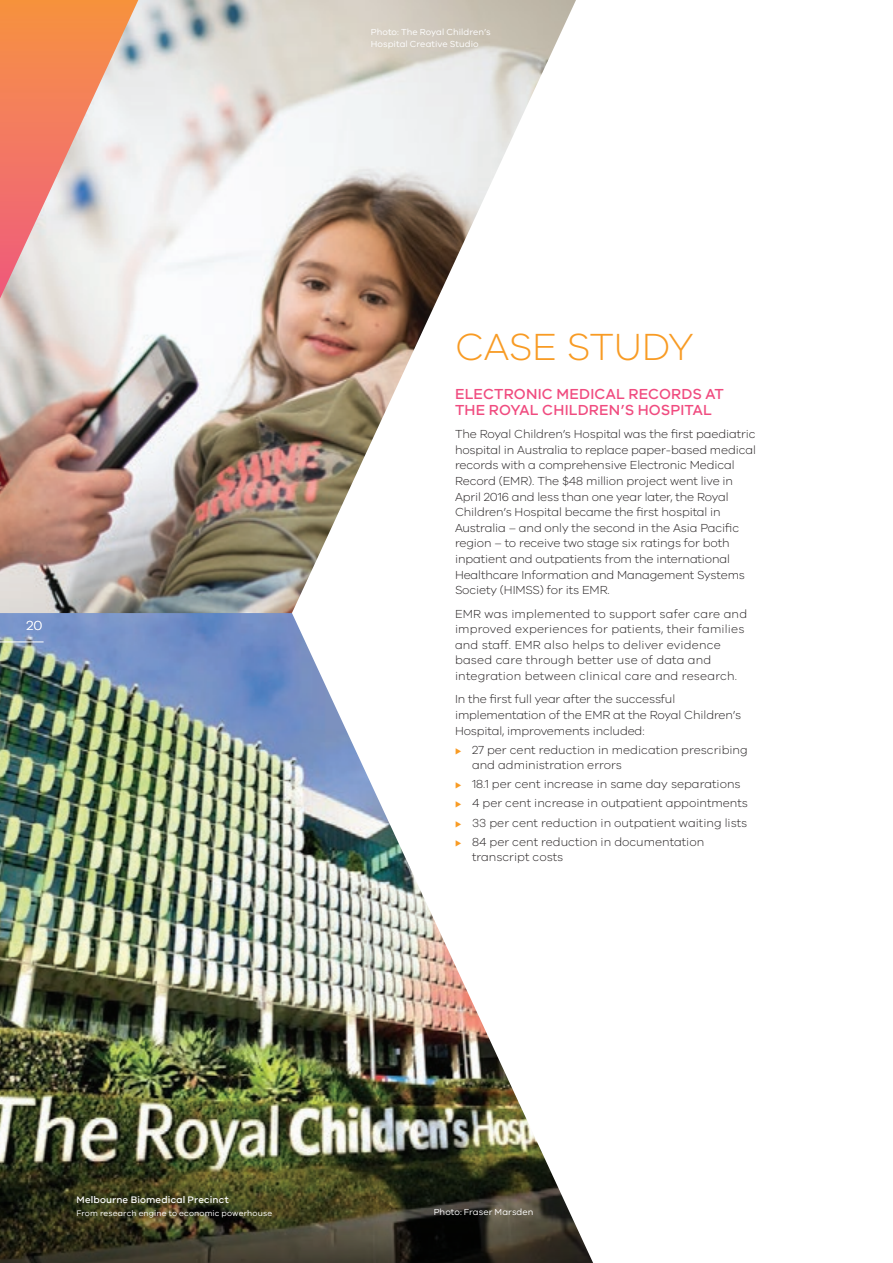
<style>
.page{position:relative;width:893px;height:1263px;background:#fff}
.page>*{position:absolute;margin:0;border:0;box-sizing:border-box;transform-origin:0 0}
.t1{font:300 39px "VIC";letter-spacing:-.01em;color:#f89b24}
.t2{font:500 15px/15.6px "VIC";letter-spacing:.015em;color:#f04b7f}
.t3{font:300 13.5px "VIC";color:#fff}
.t4{font:300 12px/15.6px "VIC";letter-spacing:-.01em;color:#231f20}
.t5{font:300 12px/15.6px "VIC";letter-spacing:.015em;color:#231f20}
.t6{font:500 9.75px "VIC";letter-spacing:.015em;color:#fff}
.t7{font:9px/12px "VIC";letter-spacing:.005em;color:#fff}
.t8{font:8.25px "VIC";letter-spacing:.015em;color:#fff}
.s1{color:#f89b24}
</style>
<div class="page">
<img style="left:0;top:613px;width:291px;height:521px">
<img style="left:0;top:1134px;width:291px;height:129px">
<img style="left:291px;top:613px;width:302px;height:650px">
<img style="left:0;top:0;width:576px;height:613px">
<svg style="left:0;top:0;width:138px;height:299px;background:#ecb29d"></svg>
<hr style="left:0;top:642px;width:44px;height:1px;background:#fff">
<p class="t3" style="left:26px;top:617px;width:18px">20</p>
<p class="t7" style="left:371px;top:25px;width:121px">Photo: The Royal Children’s<br>Hospital Creative Studio</p>
<h1 class="t1" style="left:455px;top:324px;width:240px">CASE STUDY</h1>
<p class="t2" style="left:455px;top:386px;width:270px">ELECTRONIC MEDICAL RECORDS AT<br>THE ROYAL CHILDREN’S HOSPITAL</p>
<p class="t4" style="left:455px;top:426px;width:302px">The Royal Children’s Hospital was the first paediatric hospital in Australia to replace paper-based medical records with a comprehensive Electronic Medical Record (EMR). The $48 million project went live in April 2016 and less than one year later, the Royal Children’s Hospital became the first hospital in Australia – and only the second in the Asia Pacific region – to receive two stage six ratings for both inpatient and outpatients from the international Healthcare Information and Management Systems Society (HIMSS) for its EMR.</p>
<p class="t5" style="left:455px;top:605px;width:294px">EMR was implemented to support safer care and improved experiences for patients, their families and staff. EMR also helps to deliver evidence based care through better use of data and integration between clinical care and research.</p>
<p class="t4" style="left:455px;top:691px;width:288px">In the first full year after the successful implementation of the EMR at the Royal Children’s<br>Hospital, improvements included:</p>
<p class="t4" style="left:472px;top:742px;width:277px;line-height:15px;text-indent:-17px"><span class="s1">◆</span> 27 per cent reduction in medication prescribing and administration errors</p>
<p class="t4" style="left:455px;top:776px;width:287px"><span class="s1">◆</span> 18.1 per cent increase in same day separations</p>
<p class="t4" style="left:455px;top:795px;width:295px"><span class="s1">◆</span> 4 per cent increase in outpatient appointments</p>
<p class="t4" style="left:455px;top:814px;width:294px"><span class="s1">◆</span> 33 per cent reduction in outpatient waiting lists</p>
<p class="t4" style="left:472px;top:834px;width:234px;line-height:15px;text-indent:-17px"><span class="s1">◆</span> 84 per cent reduction in documentation transcript costs</p>
<p class="t6" style="left:77px;top:1194px;width:154px">Melbourne Biomedical Precinct</p>
<p class="t8" style="left:77px;top:1208px;width:197px">From research engine to economic powerhouse</p>
<p class="t7" style="left:434px;top:1206px;width:101px">Photo: Fraser Marsden</p>
</div>
